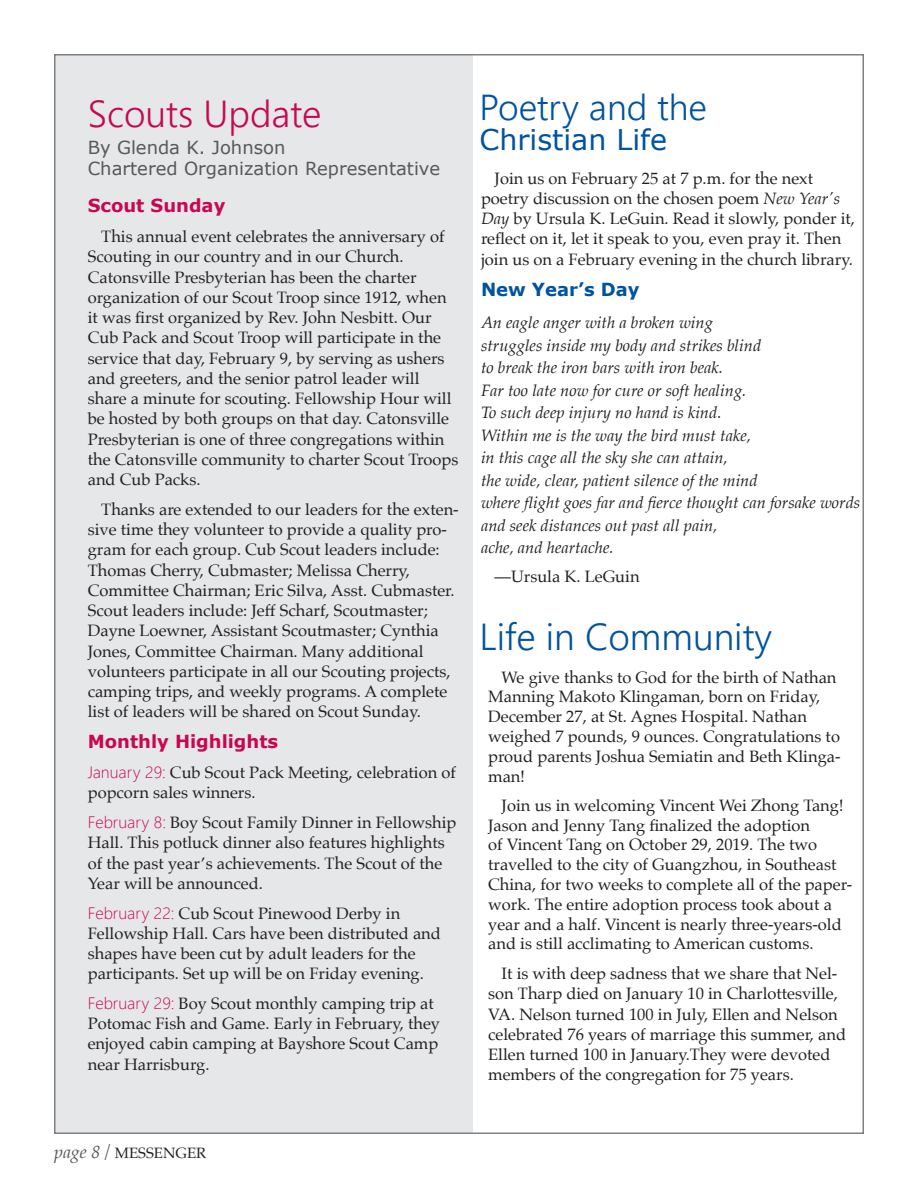
<style>
.page{position:relative;width:918px;height:1188px;background:#fff}
.page>*{position:absolute;margin:0;border:0;box-sizing:border-box;transform-origin:0 0}
.Sidebar_headline{font:37.5px "Webly Sleek UI Semilight";color:#0153a0}
.San_Serif_Headline{font:37.5px "Webly Sleek UI Semilight";color:#c70851}
.Sidebar_headline-2{font:36px "Webly Sleek UI Semilight";color:#0153a0}
.Sidebar_headline-3{font:28.5px "Verdana";color:#0153a0}
.t1{font:18px "Verdana";color:#57585a}
.Body_Text{font:700 18px "Verdana";color:#c70851}
.Body_Text-2{font:700 18px "Verdana";color:#0153a0}
.Body_Text-3{font:16.5px/20.2px "Palatino";color:#231f20}
.Body_Text-4{font:italic 16.5px/22.5px "Palatino";color:#231f20}
.t2{font:15px "Palatino";color:#231f20}
.s1{font-family:"Webly Sleek UI Light";color:#c70851}
.s2{font-style:italic}
.s3{font-style:italic;font-size:18px;color:#57585a}
</style>
<div class="page">
<div style="left:54px;top:56px;width:418px;height:1078px;background:#e6e7e9"></div>
<p class="San_Serif_Headline" style="left:88px;top:86px;width:235px">Scouts Update</p>
<p class="t1" style="left:88px;top:136px;width:199px">By Glenda K. Johnson</p>
<p class="t1" style="left:88px;top:157px;width:354px">Chartered Organization Representative</p>
<p class="Body_Text" style="left:88px;top:194px;width:139px">Scout Sunday</p>
<p class="Body_Text-3" style="left:88px;top:226px;width:372px;text-indent:13px">This annual event celebrates the anniversary of Scouting in our country and in our Church.<br>Catonsville Presbyterian has been the charter organization of our Scout Troop since 1912, when it was first organized by Rev. John Nesbitt. Our Cub Pack and Scout Troop will participate in the service that day, February 9, by serving as ushers and greeters, and the senior patrol leader will share a minute for scouting. Fellowship Hour will be hosted by both groups on that day. Catonsville Presbyterian is one of three congregations within the Catonsville community to charter Scout Troops and Cub Packs.</p>
<p class="Body_Text-3" style="left:88px;top:499px;width:373px;text-indent:13px">Thanks are extended to our leaders for the exten&shy;sive time they volunteer to provide a quality pro&shy;gram for each group. Cub Scout leaders include:<br>Thomas Cherry, Cubmaster; Melissa Cherry, Committee Chairman; Eric Silva, Asst. Cubmaster.<br>Scout leaders include: Jeff Scharf, Scoutmaster; Dayne Loewner, Assistant Scoutmaster; Cynthia Jones, Committee Chairman. Many additional volunteers participate in all our Scouting projects, camping trips, and weekly programs. A complete list of leaders will be shared on Scout Sunday.</p>
<p class="Body_Text" style="left:88px;top:730px;width:192px">Monthly Highlights</p>
<p class="Body_Text-3" style="left:88px;top:762px;width:370px"><span class="s1">January 29:</span> Cub Scout Pack Meeting, celebration of popcorn sales winners.</p>
<p class="Body_Text-3" style="left:88px;top:812px;width:370px"><span class="s1">February 8:</span> Boy Scout Family Dinner in Fellowship Hall. This potluck dinner also features highlights of the past year’s achievements. The Scout of the Year will be announced.</p>
<p class="Body_Text-3" style="left:88px;top:903px;width:355px"><span class="s1">February 22:</span> Cub Scout Pinewood Derby in Fellowship Hall. Cars have been distributed and shapes have been cut by adult leaders for the participants. Set up will be on Friday evening.</p>
<p class="Body_Text-3" style="left:88px;top:993px;width:354px"><span class="s1">February 29:</span> Boy Scout monthly camping trip at Potomac Fish and Game. Early in February, they enjoyed cabin camping at Bayshore Scout Camp near Harrisburg.</p>
<p class="Sidebar_headline-2" style="left:480px;top:80px;width:229px">Poetry and the</p>
<p class="Sidebar_headline-3" style="left:480px;top:122px;width:189px">Christian Life</p>
<p class="Body_Text-3" style="left:481px;top:169px;width:375px;line-height:19.8px;text-indent:14px">Join us on February 25 at 7 p.m. for the next poetry discussion on the chosen poem <span class="s2">New Year's Day</span> by Ursula K. LeGuin. Read it slowly, ponder it, reflect on it, let it speak to you, even pray it. Then</p>
<p class="Body_Text-3" style="left:481px;top:249px;width:373px">join us on a February evening in the church library.</p>
<p class="Body_Text-2" style="left:481px;top:278px;width:160px">New Year’s Day</p>
<p class="Body_Text-4" style="left:481px;top:311px;width:381px">An eagle anger with a broken wing<br>struggles inside my body and strikes blind<br>to break the iron bars with iron beak.<br>Far too late now for cure or soft healing.<br>To such deep injury no hand is kind.<br>Within me is the way the bird must take,<br>in this cage all the sky she can attain,<br>the wide, clear, patient silence of the mind<br>where flight goes far and fierce thought can forsake words and seek distances out past all pain,<br>ache, and heartache.</p>
<p class="Body_Text-3" style="left:495px;top:567px;width:147px">—Ursula K. LeGuin</p>
<p class="Sidebar_headline" style="left:480px;top:609px;width:294px">Life in Community</p>
<p class="Body_Text-3" style="left:488px;top:667px;width:354px;line-height:19.8px;text-indent:14px">We give thanks to God for the birth of Nathan Manning Makoto Klingaman, born on Friday, December 27, at St. Agnes Hospital. Nathan weighed 7 pounds, 9 ounces. Congratulations to proud parents Joshua Semiatin and Beth Klinga&shy;man!</p>
<p class="Body_Text-3" style="left:488px;top:795px;width:366px;line-height:19.8px;text-indent:14px">Join us in welcoming Vincent Wei Zhong Tang!<br>Jason and Jenny Tang finalized the adoption<br>of Vincent Tang on October 29, 2019. The two travelled to the city of Guangzhou, in Southeast China, for two weeks to complete all of the paper&shy;work. The entire adoption process took about a year and a half. Vincent is nearly three-years-old and is still acclimating to American customs.</p>
<p class="Body_Text-3" style="left:488px;top:963px;width:360px;text-indent:14px">It is with deep sadness that we share that Nel&shy;son Tharp died on January 10 in Charlottesville, VA. Nelson turned 100 in July, Ellen and Nelson celebrated 76 years of marriage this summer, and Ellen turned 100 in January.They were devoted members of the congregation for 75 years.</p>
<p class="t2" style="left:54px;top:1140px;width:154px"><span class="s3">page 8 /</span> MESSENGER</p>
</div>
